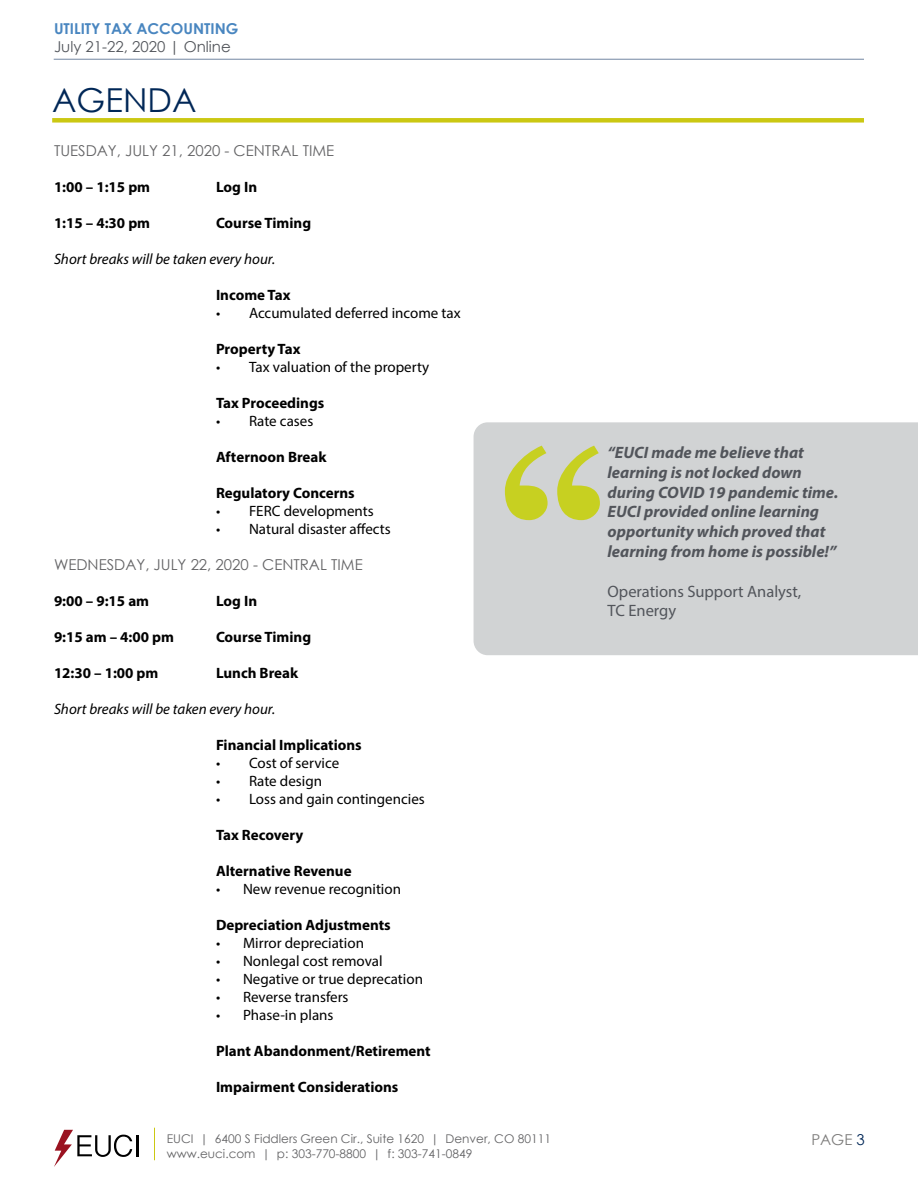
<style>
.page{position:relative;width:918px;height:1188px;background:#fff}
.page>*{position:absolute;margin:0;border:0;box-sizing:border-box;transform-origin:0 0}
.t1{font:33px "Century Gothic";color:#002757}
.t2{font:italic 700 16.5px/19.8px "Myriad Pro";color:#52555b}
.t3{font:16.5px/19.8px "Myriad Pro";color:#52555b}
.t4{font:700 15px "Myriad Pro";color:#000}
.t5{font:15px "Myriad Pro";color:#000}
.t6{font:15px "Century Gothic";color:#636365}
.t7{font:italic 15px "Myriad Pro";color:#000}
.t8{font:15px "Century Gothic";color:#52555b}
.t9{font:700 15px "Century Gothic";color:#4986c0}
.t10{font:15px "Century Gothic";color:#7d7c7b}
.t11{font:12px "Century Gothic";color:#636365}
.s1{color:#002757}
</style>
<div class="page">
<hr style="left:54px;top:59px;width:810px;height:1px;background:#002757">
<hr style="left:137px;top:1135px;width:2px;height:21px;background:#000">
<svg style="left:54px;top:1130px;width:78px;height:37px"></svg>
<hr style="left:154px;top:1128px;width:1px;height:32px;background:#cbc813">
<div style="left:52px;top:118px;width:812px;height:5px;background:#cbc813"></div>
<div style="left:474px;top:422px;width:444px;height:233px;background:#d1d3d4"></div>
<svg style="left:505px;top:446px;width:95px;height:74px;background:#ccd17b"></svg>
<p class="t9" style="left:54px;top:17px;width:186px">UTILITY TAX ACCOUNTING</p>
<p class="t8" style="left:54px;top:36px;width:178px">July 21-22, 2020 | Online</p>
<h1 class="t1" style="left:52px;top:77px;width:146px">AGENDA</h1>
<p class="t6" style="left:54px;top:140px;width:282px">TUESDAY, JULY 21, 2020 - CENTRAL TIME</p>
<p class="t4" style="left:54px;top:178px;width:98px">1:00 – 1:15 pm</p>
<p class="t4" style="left:216px;top:178px;width:43px">Log In</p>
<p class="t4" style="left:54px;top:214px;width:98px">1:15 – 4:30 pm</p>
<p class="t4" style="left:216px;top:214px;width:97px">Course Timing</p>
<p class="t7" style="left:54px;top:250px;width:223px">Short breaks will be taken every hour.</p>
<p class="t4" style="left:216px;top:286px;width:76px">Income Tax</p>
<p class="t5" style="left:216px;top:304px;width:246px">• Accumulated deferred income tax</p>
<p class="t4" style="left:216px;top:340px;width:86px">Property Tax</p>
<p class="t5" style="left:216px;top:358px;width:215px">• Tax valuation of the property</p>
<p class="t4" style="left:216px;top:394px;width:110px">Tax Proceedings</p>
<p class="t5" style="left:216px;top:412px;width:99px">• Rate cases</p>
<p class="t4" style="left:216px;top:448px;width:112px">Afternoon Break</p>
<p class="t4" style="left:216px;top:484px;width:140px">Regulatory Concerns</p>
<p class="t5" style="left:216px;top:502px;width:159px">• FERC developments</p>
<p class="t5" style="left:216px;top:520px;width:176px">• Natural disaster affects</p>
<p class="t6" style="left:54px;top:554px;width:310px">WEDNESDAY, JULY 22, 2020 - CENTRAL TIME</p>
<p class="t4" style="left:54px;top:592px;width:97px">9:00 – 9:15 am</p>
<p class="t4" style="left:216px;top:592px;width:43px">Log In</p>
<p class="t4" style="left:54px;top:628px;width:122px">9:15 am – 4:00 pm</p>
<p class="t4" style="left:216px;top:628px;width:97px">Course Timing</p>
<p class="t4" style="left:54px;top:664px;width:106px">12:30 – 1:00 pm</p>
<p class="t4" style="left:216px;top:664px;width:84px">Lunch Break</p>
<p class="t7" style="left:54px;top:700px;width:223px">Short breaks will be taken every hour.</p>
<p class="t4" style="left:216px;top:736px;width:147px">Financial Implications</p>
<p class="t5" style="left:216px;top:754px;width:125px">• Cost of service</p>
<p class="t5" style="left:216px;top:772px;width:108px">• Rate design</p>
<p class="t5" style="left:216px;top:790px;width:210px">• Loss and gain contingencies</p>
<p class="t4" style="left:216px;top:826px;width:89px">Tax Recovery</p>
<p class="t4" style="left:216px;top:862px;width:137px">Alternative Revenue</p>
<p class="t5" style="left:216px;top:880px;width:187px">• New revenue recognition</p>
<p class="t4" style="left:216px;top:916px;width:176px">Depreciation Adjustments</p>
<p class="t5" style="left:216px;top:934px;width:150px">• Mirror depreciation</p>
<p class="t5" style="left:216px;top:952px;width:168px">• Nonlegal cost removal</p>
<p class="t5" style="left:216px;top:970px;width:209px">• Negative or true deprecation</p>
<p class="t5" style="left:216px;top:988px;width:134px">• Reverse transfers</p>
<p class="t5" style="left:216px;top:1006px;width:119px">• Phase-in plans</p>
<p class="t4" style="left:216px;top:1042px;width:216px">Plant Abandonment/Retirement</p>
<p class="t4" style="left:216px;top:1078px;width:184px">Impairment Considerations</p>
<p class="t2" style="left:608px;top:442px;width:232px">“EUCI made me believe that learning is not locked down during COVID 19 pandemic time.<br>EUCI provided online learning opportunity which proved that learning from home is possible!”</p>
<p class="t3" style="left:608px;top:581px;width:195px">Operations Support Analyst,<br>TC Energy</p>
<p class="t11" style="left:167px;top:1130px;width:386px">EUCI | 6400 S Fiddlers Green Cir., Suite 1620 | Denver, CO 80111</p>
<p class="t10" style="left:811px;top:1129px;width:55px">PAGE <span class="s1">3</span></p>
<p class="t11" style="left:167px;top:1145px;width:307px">www.euci.com | p: 303-770-8800 | f: 303-741-0849</p>
</div>
